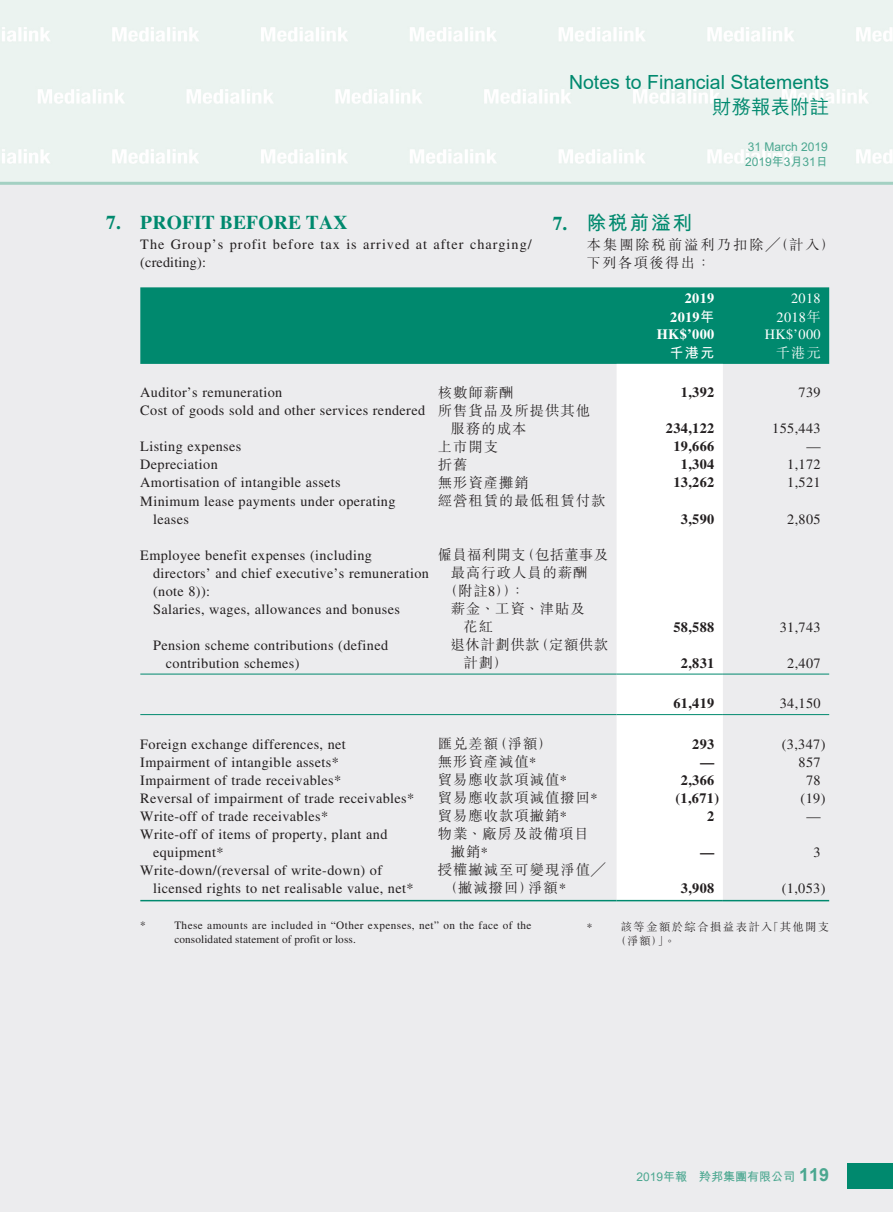
<style>
.page{position:relative;width:893px;height:1212px;background:#fff}
.page>*{position:absolute;margin:0;border:0;box-sizing:border-box;transform-origin:0 0}
.t1{font:19.5px "Arial";color:#00896e}
._03_Subhead_1{font:700 19.5px "Times LT Std";letter-spacing:.01em;color:#00896e}
._003_C_Subhead_1{font:700 19.5px "M Hei HK";letter-spacing:.1em;color:#00896e}
.t2{font:500 19.5px "M Hei HK";color:#00896e}
._50_Table_txt{font:14.25px/18px "Times LT Std";letter-spacing:.025em;color:#231f20}
._50_Table_txt-2{font:300 14.25px/18px "M Sung HK";letter-spacing:.075em;color:#231f20}
._50_Table_txt-3{font:700 14.25px "Times LT Std";letter-spacing:.025em;color:#231f20}
._01_Body{font:14.25px/18px "Times LT Std";letter-spacing:.07em;color:#231f20}
._001_C_Body{font:300 14.25px/18px "M Sung HK";letter-spacing:.14em;color:#231f20}
._50_Table_txt-4{font:700 14.25px "Times LT Std";letter-spacing:.025em;color:#fff}
._50_Table_txt-5{font:14.25px "Times LT Std";letter-spacing:.025em;color:#fff}
._50_Table_txt-6{font:300 14.25px/18px "M Sung HK";letter-spacing:.045em;color:#231f20}
._50_Table_txt-7{font:300 14.25px "M Sung HK";letter-spacing:.03em;color:#231f20}
._50_Table_txt-8{font:700 14.25px "M Hei HK";color:#fff}
._50_Table_txt-9{font:300 14.25px "M Sung HK";color:#fff}
.t3{font:700 12px "M Hei HK";color:#4ba790}
.t4{font:12px "Arial";color:#4ba790}
._02_Notes{font:11.25px/14.2px "Times LT Std";letter-spacing:.04em;color:#231f20}
._002_C_Notes{font:300 11.25px/14.2px "M Sung HK";letter-spacing:.135em;color:#231f20}
._002_C_Notes-2{font:11.25px "Times LT Std";color:#231f20}
.s1{font-family:"Times LT Std"}
.s2{font-family:"M Hei HK"}
.s3{font-family:"M Sung HK";font-weight:300}
.s4{font-family:"Times LT Std";font-weight:400}
.s5{font-family:"Arial";font-weight:400}
.s6{font-family:"Arial";font-size:18px}
</style>
<div class="page">
<div style="left:0;top:182px;width:893px;height:1030px;background:#ececee"></div>
<hr style="left:0;top:182px;width:893px;height:3px;background:#a3d0c2">
<div style="left:847px;top:1163px;width:46px;height:25px;background:#00896e"></div>
<div style="left:140px;top:287px;width:689px;height:77px;background:#00896e"></div>
<div style="left:617px;top:364px;width:106px;height:535px;background:#fff"></div>
<hr style="left:140px;top:674px;width:298px;height:1px;background:#00896e">
<hr style="left:438px;top:674px;width:179px;height:1px;background:#00896e">
<hr style="left:617px;top:674px;width:106px;height:1px;background:#00896e">
<hr style="left:723px;top:674px;width:106px;height:1px;background:#00896e">
<hr style="left:140px;top:714px;width:298px;height:1px;background:#00896e">
<hr style="left:438px;top:714px;width:179px;height:1px;background:#00896e">
<hr style="left:617px;top:714px;width:106px;height:1px;background:#00896e">
<hr style="left:723px;top:714px;width:106px;height:1px;background:#00896e">
<hr style="left:140px;top:900px;width:298px;height:1px;background:#00896e">
<hr style="left:438px;top:900px;width:179px;height:1px;background:#00896e">
<hr style="left:617px;top:900px;width:106px;height:1px;background:#00896e">
<hr style="left:723px;top:900px;width:106px;height:1px;background:#00896e">
<h1 class="t1" style="left:569px;top:69px;width:262px">Notes to Financial Statements</h1>
<h1 class="t2" style="left:712px;top:92px;width:118px">財務報表附註</h1>
<p class="_03_Subhead_1" style="left:106px;top:211px;width:243px">7. PROFIT BEFORE TAX</p>
<p class="_01_Body" style="left:140px;top:235px;width:393px">The Group’s profit before tax is arrived at after charging/ (crediting):</p>
<p class="t4" style="left:748px;top:139px;width:82px">31 March 2019</p>
<p class="t3" style="left:745px;top:153px;width:84px">2019年3月31日</p>
<p class="_003_C_Subhead_1" style="left:553px;top:209px;width:141px"><span class="s1">7.</span> 除稅前溢利</p>
<p class="_001_C_Body" style="left:587px;top:235px;width:249px">本集團除稅前溢利乃扣除╱（計入）下列各項後得出：</p>
<p class="_50_Table_txt-4" style="left:685px;top:290px;width:31px">2019</p>
<p class="_50_Table_txt-5" style="left:791px;top:290px;width:31px">2018</p>
<p class="_50_Table_txt-4" style="left:670px;top:308px;width:46px">2019<span class="s2">年</span></p>
<p class="_50_Table_txt-5" style="left:776px;top:309px;width:46px">2018<span class="s3">年</span></p>
<p class="_50_Table_txt-4" style="left:657px;top:326px;width:59px">HK$’000</p>
<p class="_50_Table_txt-5" style="left:765px;top:326px;width:57px">HK$’000</p>
<p class="_50_Table_txt-8" style="left:669px;top:342px;width:46px">千港元</p>
<p class="_50_Table_txt-9" style="left:776px;top:342px;width:46px">千港元</p>
<p class="_50_Table_txt" style="left:140px;top:384px;width:144px">Auditor’s remuneration</p>
<p class="_50_Table_txt-2" style="left:438px;top:383px;width:77px">核數師薪酬</p>
<p class="_50_Table_txt-3" style="left:681px;top:384px;width:35px">1,392</p>
<p class="_50_Table_txt" style="left:799px;top:384px;width:24px">739</p>
<p class="_50_Table_txt" style="left:140px;top:402px;width:286px">Cost of goods sold and other services rendered</p>
<p class="_50_Table_txt-2" style="left:451px;top:401px;width:141px;text-indent:-13px">所售貨品及所提供其他服務的成本</p>
<p class="_50_Table_txt-3" style="left:666px;top:420px;width:50px">234,122</p>
<p class="_50_Table_txt" style="left:772px;top:420px;width:50px">155,443</p>
<p class="_50_Table_txt" style="left:140px;top:438px;width:103px">Listing expenses</p>
<p class="_50_Table_txt-2" style="left:438px;top:437px;width:62px">上市開支</p>
<p class="_50_Table_txt-3" style="left:673px;top:438px;width:42px">19,666</p>
<p class="_50_Table_txt" style="left:806px;top:438px;width:16px">—</p>
<p class="_50_Table_txt" style="left:140px;top:456px;width:79px">Depreciation</p>
<p class="_50_Table_txt-2" style="left:438px;top:455px;width:31px">折舊</p>
<p class="_50_Table_txt-3" style="left:681px;top:456px;width:35px">1,304</p>
<p class="_50_Table_txt" style="left:787px;top:456px;width:35px">1,172</p>
<p class="_50_Table_txt" style="left:140px;top:474px;width:202px">Amortisation of intangible assets</p>
<p class="_50_Table_txt-2" style="left:438px;top:473px;width:92px">無形資產攤銷</p>
<p class="_50_Table_txt-3" style="left:673px;top:474px;width:42px">13,262</p>
<p class="_50_Table_txt" style="left:787px;top:474px;width:35px">1,521</p>
<p class="_50_Table_txt" style="left:153px;top:492px;width:244px;text-indent:-13px">Minimum lease payments under operating leases</p>
<p class="_50_Table_txt-2" style="left:438px;top:491px;width:169px">經營租賃的最低租賃付款</p>
<p class="_50_Table_txt-3" style="left:681px;top:510px;width:35px">3,590</p>
<p class="_50_Table_txt" style="left:787px;top:510px;width:35px">2,805</p>
<p class="_50_Table_txt" style="left:153px;top:546px;width:277px;text-indent:-13px">Employee benefit expenses (including directors’ and chief executive’s remuneration (note 8)):</p>
<p class="_50_Table_txt-7" style="left:438px;top:545px;width:172px">僱員福利開支（包括董事及</p>
<p class="_50_Table_txt-2" style="left:451px;top:563px;width:138px">最高行政人員的薪酬</p>
<p class="_50_Table_txt-2" style="left:444px;top:581px;width:83px">（附註<span class="s4">8</span>））：</p>
<p class="_50_Table_txt" style="left:153px;top:600px;width:248px">Salaries, wages, allowances and bonuses</p>
<p class="_50_Table_txt-2" style="left:463px;top:599px;width:123px;text-indent:-13px">薪金、工資、津貼及花紅</p>
<p class="_50_Table_txt" style="left:166px;top:636px;width:224px;text-indent:-13px">Pension scheme contributions (defined contribution schemes)</p>
<p class="_50_Table_txt-6" style="left:463px;top:635px;width:146px;text-indent:-13px">退休計劃供款（定額供款計劃）</p>
<p class="_50_Table_txt-3" style="left:673px;top:618px;width:42px">58,588</p>
<p class="_50_Table_txt" style="left:780px;top:618px;width:42px">31,743</p>
<p class="_50_Table_txt-3" style="left:681px;top:654px;width:35px">2,831</p>
<p class="_50_Table_txt" style="left:787px;top:654px;width:35px">2,407</p>
<p class="_50_Table_txt-3" style="left:673px;top:695px;width:42px">61,419</p>
<p class="_50_Table_txt" style="left:780px;top:694px;width:42px">34,150</p>
<p class="_50_Table_txt" style="left:140px;top:735px;width:207px">Foreign exchange differences, net</p>
<p class="_50_Table_txt-2" style="left:438px;top:734px;width:115px">匯兌差額（淨額）</p>
<p class="_50_Table_txt-3" style="left:692px;top:735px;width:24px">293</p>
<p class="_50_Table_txt" style="left:782px;top:735px;width:45px">(3,347)</p>
<p class="_50_Table_txt" style="left:140px;top:753px;width:200px">Impairment of intangible assets*</p>
<p class="_50_Table_txt-2" style="left:438px;top:752px;width:100px">無形資產減值<span class="s4">*</span></p>
<p class="_50_Table_txt-3" style="left:700px;top:753px;width:16px">—</p>
<p class="_50_Table_txt" style="left:799px;top:753px;width:24px">857</p>
<p class="_50_Table_txt" style="left:140px;top:771px;width:202px">Impairment of trade receivables*</p>
<p class="_50_Table_txt-2" style="left:438px;top:770px;width:130px">貿易應收款項減值<span class="s4">*</span></p>
<p class="_50_Table_txt-3" style="left:681px;top:771px;width:35px">2,366</p>
<p class="_50_Table_txt" style="left:806px;top:771px;width:16px">78</p>
<p class="_50_Table_txt" style="left:140px;top:789px;width:275px">Reversal of impairment of trade receivables*</p>
<p class="_50_Table_txt-2" style="left:438px;top:788px;width:161px">貿易應收款項減值撥回<span class="s4">*</span></p>
<p class="_50_Table_txt-3" style="left:675px;top:789px;width:45px">(1,671)</p>
<p class="_50_Table_txt" style="left:801px;top:789px;width:26px">(19)</p>
<p class="_50_Table_txt" style="left:140px;top:807px;width:189px">Write-off of trade receivables*</p>
<p class="_50_Table_txt-2" style="left:438px;top:806px;width:130px">貿易應收款項撇銷<span class="s4">*</span></p>
<p class="_50_Table_txt-3" style="left:707px;top:807px;width:9px">2</p>
<p class="_50_Table_txt" style="left:806px;top:807px;width:16px">—</p>
<p class="_50_Table_txt" style="left:153px;top:825px;width:236px;text-indent:-13px">Write-off of items of property, plant and equipment*</p>
<p class="_50_Table_txt-2" style="left:451px;top:824px;width:139px;text-indent:-13px">物業、廠房及設備項目撇銷<span class="s4">*</span></p>
<p class="_50_Table_txt-3" style="left:700px;top:843px;width:16px">—</p>
<p class="_50_Table_txt" style="left:814px;top:843px;width:9px">3</p>
<p class="_50_Table_txt" style="left:153px;top:861px;width:262px;text-indent:-13px">Write-down/(reversal of write-down) of licensed rights to net realisable value, net*</p>
<p class="_50_Table_txt-2" style="left:444px;top:860px;width:163px;text-indent:-6px">授權撇減至可變現淨值╱（撇減撥回）淨額<sup>＊</sup></p>
<p class="_50_Table_txt-3" style="left:681px;top:879px;width:35px">3,908</p>
<p class="_50_Table_txt" style="left:782px;top:879px;width:45px">(1,053)</p>
<p class="_02_Notes" style="left:140px;top:918px;width:7px">*</p>
<p class="_02_Notes" style="left:174px;top:918px;width:359px">These amounts are included in “Other expenses, net” on the face of the consolidated statement of profit or loss.</p>
<p class="_002_C_Notes-2" style="left:587px;top:920px;width:7px">*</p>
<p class="_002_C_Notes" style="left:615px;top:919px;width:215px;text-indent:6px">該等金額於綜合損益表計入「其他開支（淨額）」。</p>
<p class="t3" style="left:636px;top:1168px;width:194px"><span class="s5">2019</span>年報 羚邦集團有限公司 <span class="s6">119</span></p>
</div>
